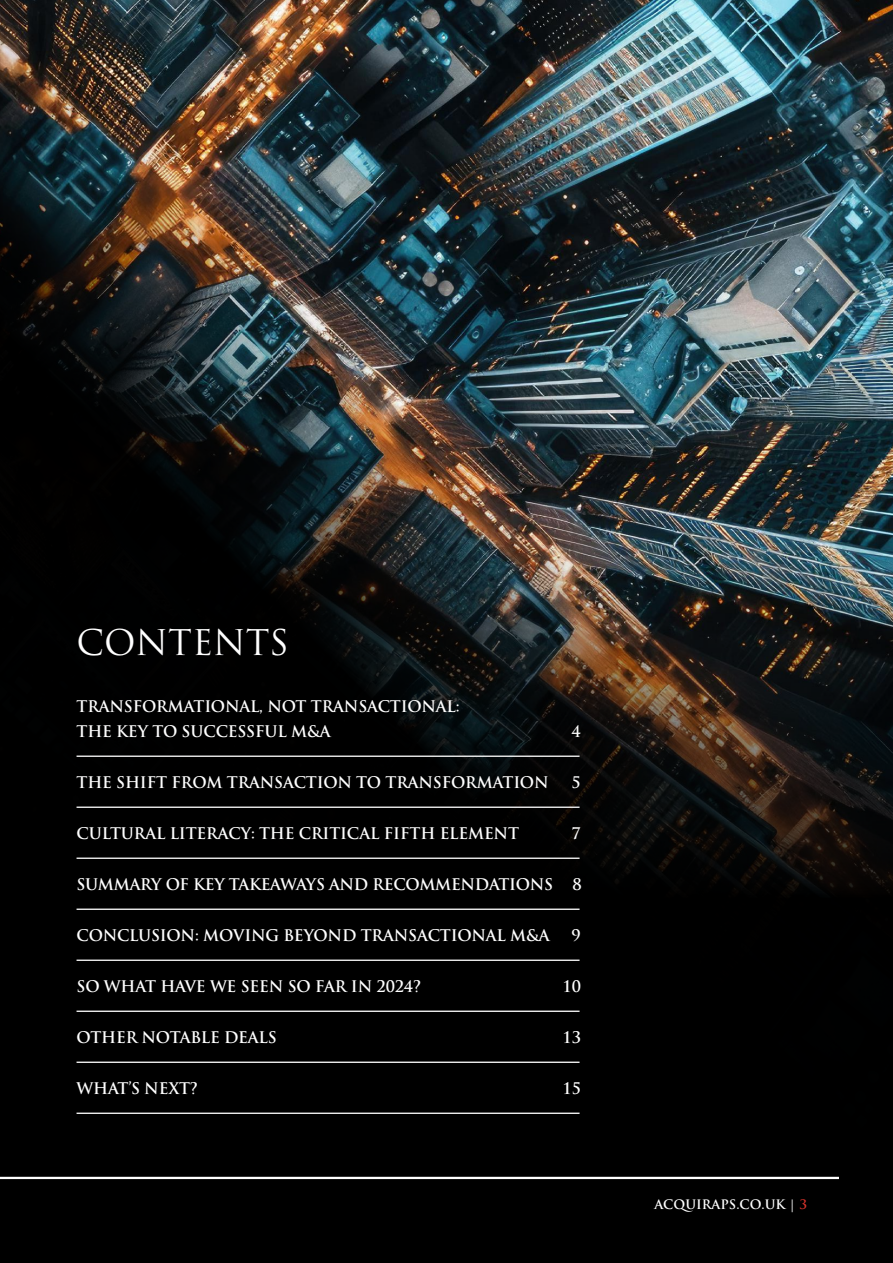
<style>
.page{position:relative;width:893px;height:1263px;background:#fff}
.page>*{position:absolute;margin:0;border:0;box-sizing:border-box;transform-origin:0 0}
.t1{font:34.5px "Trajan Pro 3";color:#fff}
.t2{font:700 15.6px/25.5px "Trajan Pro";letter-spacing:-.01em;color:#fff}
.t3{font:700 12.75px "Trajan Pro";color:#fff}
.s1{color:#d2322a}
</style>
<div class="page">
<img style="left:0;top:0;width:893px;height:1263px">
<hr style="left:77px;top:755px;width:503px;height:2px;background:#fff">
<hr style="left:77px;top:806px;width:503px;height:2px;background:#fff">
<hr style="left:77px;top:857px;width:503px;height:2px;background:#fff">
<hr style="left:77px;top:908px;width:503px;height:2px;background:#fff">
<hr style="left:77px;top:959px;width:503px;height:2px;background:#fff">
<hr style="left:77px;top:1010px;width:503px;height:2px;background:#fff">
<hr style="left:77px;top:1061px;width:503px;height:2px;background:#fff">
<hr style="left:77px;top:1112px;width:503px;height:2px;background:#fff">
<hr style="left:0;top:1177px;width:839px;height:2px;background:#fff">
<h1 class="t1" style="left:77px;top:619px;width:214px">CONTENTS</h1>
<p class="t2" style="left:77px;top:694px;width:385px">TRANSFORMATIONAL, NOT TRANSACTIONAL:<br>THE KEY TO SUCCESSFUL M&amp;A</p>
<p class="t2" style="left:571px;top:719px;width:11px">4</p>
<p class="t2" style="left:77px;top:770px;width:474px">THE SHIFT FROM TRANSACTION TO TRANSFORMATION</p>
<p class="t2" style="left:571px;top:770px;width:11px">5</p>
<p class="t2" style="left:77px;top:821px;width:444px">CULTURAL LITERACY: THE CRITICAL FIFTH ELEMENT</p>
<p class="t2" style="left:571px;top:821px;width:11px">7</p>
<p class="t2" style="left:77px;top:872px;width:507px">SUMMARY OF KEY TAKEAWAYS AND RECOMMENDATIONS 8</p>
<p class="t2" style="left:77px;top:923px;width:474px">CONCLUSION: MOVING BEYOND TRANSACTIONAL M&amp;A</p>
<p class="t2" style="left:571px;top:923px;width:11px">9</p>
<p class="t2" style="left:77px;top:974px;width:346px">SO WHAT HAVE WE SEEN SO FAR IN 2024?</p>
<p class="t2" style="left:563px;top:974px;width:20px">10</p>
<p class="t2" style="left:77px;top:1025px;width:202px">OTHER NOTABLE DEALS</p>
<p class="t2" style="left:563px;top:1025px;width:20px">13</p>
<p class="t2" style="left:77px;top:1076px;width:123px">WHAT’S NEXT?</p>
<p class="t2" style="left:563px;top:1076px;width:20px">15</p>
<p class="t3" style="left:654px;top:1196px;width:154px">ACQUIRAPS.CO.UK | <span class="s1">3</span></p>
</div>
